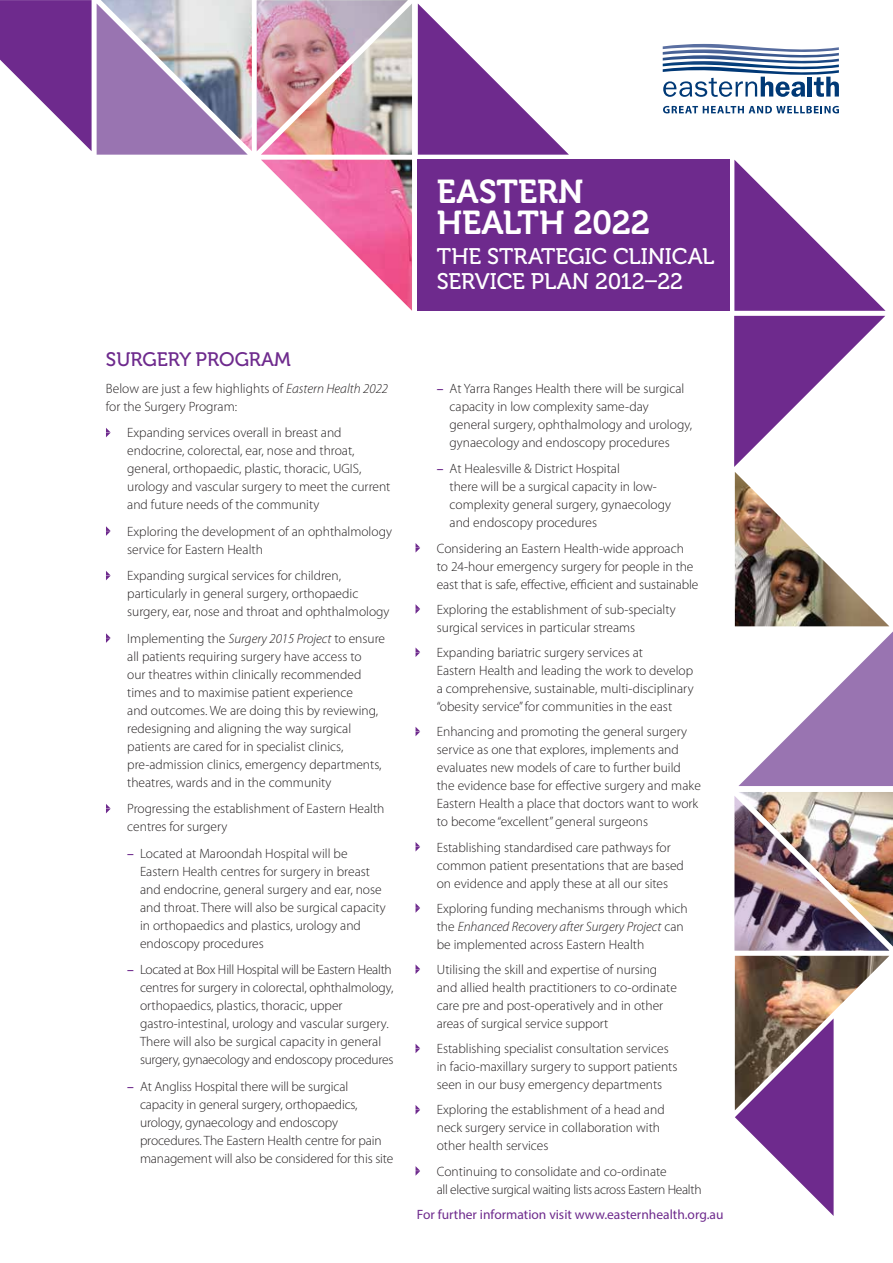
<style>
.page{position:relative;width:893px;height:1263px;background:#fff}
.page>*{position:absolute;margin:0;border:0;box-sizing:border-box;transform-origin:0 0}
.t1{font:33px/30.5px "Museo 700";letter-spacing:-.005em;color:#fff}
.t2{font:22.5px "Museo 500";letter-spacing:-.005em;color:#fff}
.t3{font:19.5px "Museo 500";color:#6e2a8d}
.t4{font:300 13.5px/18px "Myriad Pro";color:#231f20}
.t5{font:300 13.5px/18px "Myriad Pro";letter-spacing:-.025em;color:#231f20}
.t6{font:13.5px "Myriad Pro";color:#6e2a8d}
.s1{font-style:italic}
.s2{font-weight:600;color:#6e2a8d}
</style>
<div class="page">
<img style="left:248px;top:0;width:164px;height:311px">
<img style="left:735px;top:792px;width:158px;height:159px">
<div style="left:417px;top:160px;width:312px;height:151px;background:#6e2a8d"></div>
<svg style="left:734px;top:160px;width:151px;height:307px"></svg>
<svg style="left:418px;top:4px;width:151px;height:151px"></svg>
<svg style="left:0;top:0;width:248px;height:155px"></svg>
<svg style="left:106px;top:428px;width:5px;height:9px"></svg>
<svg style="left:106px;top:526px;width:5px;height:10px"></svg>
<svg style="left:106px;top:571px;width:5px;height:9px"></svg>
<svg style="left:106px;top:633px;width:5px;height:10px"></svg>
<svg style="left:106px;top:804px;width:5px;height:9px"></svg>
<svg style="left:416px;top:543px;width:4px;height:9px"></svg>
<svg style="left:416px;top:604px;width:4px;height:10px"></svg>
<svg style="left:416px;top:648px;width:4px;height:9px"></svg>
<svg style="left:416px;top:727px;width:4px;height:9px"></svg>
<svg style="left:416px;top:842px;width:4px;height:9px"></svg>
<svg style="left:416px;top:903px;width:4px;height:10px"></svg>
<svg style="left:416px;top:965px;width:4px;height:9px"></svg>
<svg style="left:416px;top:1044px;width:4px;height:9px"></svg>
<svg style="left:416px;top:1105px;width:4px;height:9px"></svg>
<svg style="left:416px;top:1166px;width:4px;height:9px"></svg>
<img style="left:735px;top:472px;width:154px;height:154px">
<svg style="left:738px;top:631px;width:155px;height:155px"></svg>
<img style="left:735px;top:956px;width:154px;height:62px">
<img style="left:256px;top:0;width:151px;height:152px">
<svg style="left:663px;top:44px;width:176px;height:53px"></svg>
<svg style="left:663px;top:106px;width:176px;height:7px"></svg>
<svg style="left:735px;top:1018px;width:99px;height:198px"></svg>
<img style="left:734px;top:796px;width:155px;height:154px">
<h1 class="t1" style="left:437px;top:177px;width:215px">EASTERN health 2022</h1>
<h2 class="t2" style="left:437px;top:244px;width:77px">THE STRATE</h2>
<h2 class="t2" style="left:568px;top:244px;width:148px">GIC CLINICAL</h2>
<h2 class="t2" style="left:437px;top:269px;width:26px">SERVICE</h2>
<h2 class="t2" style="left:531px;top:269px;width:153px">PLAN 2012–22</h2>
<h3 class="t3" style="left:106px;top:349px;width:186px">SURGERY PROGRAM</h3>
<p class="t4" style="left:106px;top:379px;width:284px">Below are just a few highlights of <span class="s1">Eastern Health 2022 </span>for the Surgery Program:</p>
<p class="t4" style="left:127px;top:424px;width:265px">Expanding services overall in breast and endocrine, colorectal, ear, nose and throat, general, orthopaedic, plastic, thoracic, UGIS, urology and vascular surgery to meet the current and future needs of the community</p>
<p class="t4" style="left:127px;top:522px;width:266px">Exploring the development of an ophthalmology service for Eastern Health</p>
<p class="t4" style="left:127px;top:567px;width:264px">Expanding surgical services for children, particularly in general surgery, orthopaedic surgery, ear, nose and throat and ophthalmology</p>
<p class="t4" style="left:127px;top:629px;width:259px">Implementing the <span class="s1">Surgery 2015 Project</span> to ensure all patients requiring surgery have access to<br>our theatres within clinically recommended times and to maximise patient experience<br>and outcomes. We are doing this by reviewing, redesigning and aligning the way surgical patients are cared for in specialist clinics, pre-admission clinics, emergency departments, theatres, wards and in the community</p>
<p class="t4" style="left:127px;top:800px;width:259px">Progressing the establishment of Eastern Health centres for surgery</p>
<p class="t4" style="left:140px;top:844px;width:247px;text-indent:-13px"><span class="s2">–</span> Located at Maroondah Hospital will be Eastern Health centres for surgery in breast and endocrine, general surgery and ear, nose and throat. There will also be surgical capacity in orthopaedics and plastics, urology and endoscopy procedures</p>
<p class="t4" style="left:140px;top:961px;width:255px;text-indent:-13px"><span class="s2">–</span> Located at Box Hill Hospital will be Eastern Health centres for surgery in colorectal, ophthalmology, orthopaedics, plastics, thoracic, upper gastro-intestinal, urology and vascular surgery.<br>There will also be surgical capacity in general surgery, gynaecology and endoscopy procedures</p>
<p class="t4" style="left:140px;top:1077px;width:255px;text-indent:-13px"><span class="s2">–</span> At Angliss Hospital there will be surgical capacity in general surgery, orthopaedics, urology, gynaecology and endoscopy procedures. The Eastern Health centre for pain management will also be considered for this site</p>
<p class="t4" style="left:450px;top:379px;width:244px;text-indent:-13px"><span class="s2">–</span> At Yarra Ranges Health there will be surgical capacity in low complexity same-day general surgery, ophthalmology and urology, gynaecology and endoscopy procedures</p>
<p class="t4" style="left:450px;top:460px;width:223px;text-indent:-13px"><span class="s2">–</span> At Healesville &amp; District Hospital<br>there will be a surgical capacity in low&shy;complexity general surgery, gynaecology and endoscopy procedures</p>
<p class="t4" style="left:437px;top:539px;width:263px">Considering an Eastern Health-wide approach to 24-hour emergency surgery for people in the east that is safe, effective, efficient and sustainable</p>
<p class="t4" style="left:437px;top:600px;width:240px">Exploring the establishment of sub-specialty surgical services in particular streams</p>
<p class="t4" style="left:437px;top:643px;width:258px">Expanding bariatric surgery services at<br>Eastern Health and leading the work to develop a comprehensive, sustainable, multi-disciplinary “obesity service” for communities in the east</p>
<p class="t4" style="left:437px;top:723px;width:266px">Enhancing and promoting the general surgery service as one that explores, implements and evaluates new models of care to further build the evidence base for effective surgery and make Eastern Health a place that doctors want to work to become “excellent” general surgeons</p>
<p class="t4" style="left:437px;top:838px;width:249px">Establishing standardised care pathways for common patient presentations that are based on evidence and apply these at all our sites</p>
<p class="t4" style="left:437px;top:899px;width:252px">Exploring funding mechanisms through which the <span class="s1">Enhanced Recovery after Surgery Project</span> can be implemented across Eastern Health</p>
<p class="t4" style="left:437px;top:960px;width:242px">Utilising the skill and expertise of nursing and allied health practitioners to co-ordinate care pre and post-operatively and in other areas of surgical service support</p>
<p class="t4" style="left:437px;top:1039px;width:242px">Establishing specialist consultation services in facio-maxillary surgery to support patients seen in our busy emergency departments</p>
<p class="t4" style="left:437px;top:1101px;width:229px">Exploring the establishment of a head and neck surgery service in collaboration with other health services</p>
<p class="t5" style="left:437px;top:1162px;width:266px">Continuing to consolidate and co-ordinate<br>all elective surgical waiting lists across Eastern Health</p>
<p class="t6" style="left:417px;top:1206px;width:308px">For further information visit www.easternhealth.org.au</p>
</div>
